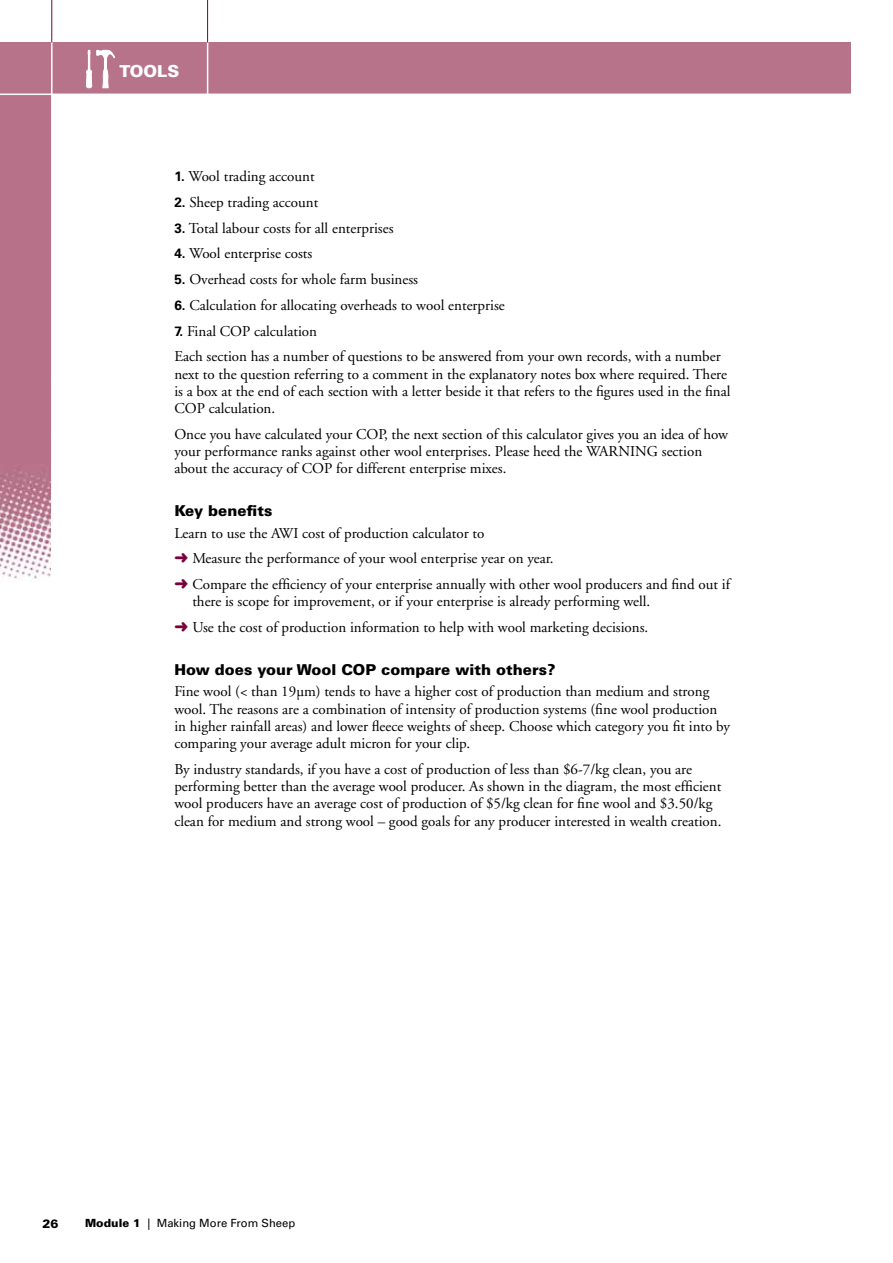
<style>
.page{position:relative;width:893px;height:1263px;background:#fff}
.page>*{position:absolute;margin:0;border:0;box-sizing:border-box;transform-origin:0 0}
.t1{font:900 16.5px "Univers";color:#fff}
.t2{font:15px/17.2px "Adobe Garamond";color:#000}
.t3{font:900 15px "Univers";color:#000}
.t4{font:900 12px "Univers";color:#000}
.t5{font:11.25px "Univers";color:#000}
.s1{font-family:"Univers";font-weight:700;font-size:13.5px}
.s2{color:#7a003c}
.s3{font-weight:900}
</style>
<div class="page">
<img style="left:0;top:95px;width:51px;height:484px">
<div style="left:0;top:43px;width:850px;height:51px;background:#b77389"></div>
<hr style="left:207px;top:42px;width:1px;height:54px;background:#fff">
<hr style="left:51px;top:39px;width:2px;height:538px;background:#fff">
<hr style="left:51px;top:0;width:1px;height:43px;background:#7a003c">
<hr style="left:207px;top:0;width:1px;height:43px;background:#7a003c">
<svg style="left:86px;top:50px;width:29px;height:38px"></svg>
<p class="t1" style="left:119px;top:61px;width:61px">TOOLS</p>
<p class="t2" style="left:174px;top:168px;width:142px"><span class="s1">1.</span> Wool trading account</p>
<p class="t2" style="left:174px;top:194px;width:146px"><span class="s1">2.</span> Sheep trading account</p>
<p class="t2" style="left:174px;top:220px;width:221px"><span class="s1">3.</span> Total labour costs for all enterprises</p>
<p class="t2" style="left:174px;top:245px;width:139px"><span class="s1">4.</span> Wool enterprise costs</p>
<p class="t2" style="left:174px;top:271px;width:245px"><span class="s1">5.</span> Overhead costs for whole farm business</p>
<p class="t2" style="left:174px;top:297px;width:332px"><span class="s1">6.</span> Calculation for allocating overheads to wool enterprise</p>
<p class="t2" style="left:174px;top:318px;width:548px;line-height:25.8px"><span class="s1">7.</span> Final COP calculation<br>Each section has a number of questions to be answered from your own records, with a number</p>
<p class="t2" style="left:174px;top:366px;width:558px">next to the question referring to a comment in the explanatory notes box where required. There is a box at the end of each section with a letter beside it that refers to the figures used in the final<br>COP calculation.</p>
<p class="t2" style="left:174px;top:426px;width:555px">Once you have calculated your COP, the next section of this calculator gives you an idea of how your performance ranks against other wool enterprises. Please heed the WARNING section about the accuracy of COP for different enterprise mixes.</p>
<p class="t3" style="left:174px;top:501px;width:100px">Key benefits</p>
<p class="t2" style="left:174px;top:520px;width:557px;line-height:25.8px">Learn to use the AWI cost of production calculator to<br><span class="s2">➜</span> Measure the performance of your wool enterprise year on year.<br><span class="s2">➜</span> Compare the efficiency of your enterprise annually with other wool producers and find out if</p>
<p class="t2" style="left:174px;top:589px;width:477px;line-height:25.8px;text-align:right">there is scope for improvement, or if your enterprise is already performing well.<br><span class="s2">➜</span> Use the cost of production information to help with wool marketing decisions.</p>
<p class="t3" style="left:174px;top:660px;width:383px">How does your Wool COP compare with others?</p>
<p class="t2" style="left:174px;top:683px;width:557px">Fine wool (&lt; than 19µm) tends to have a higher cost of production than medium and strong wool. The reasons are a combination of intensity of production systems (fine wool production in higher rainfall areas) and lower fleece weights of sheep. Choose which category you fit into by comparing your average adult micron for your clip.</p>
<p class="t2" style="left:174px;top:761px;width:549px">By industry standards, if you have a cost of production of less than $6-7/kg clean, you are performing better than the average wool producer. As shown in the diagram, the most efficient wool producers have an average cost of production of $5/kg clean for fine wool and $3.50/kg clean for medium and strong wool – good goals for any producer interested in wealth creation.</p>
<p class="t4" style="left:43px;top:1216px;width:18px">26</p>
<p class="t5" style="left:85px;top:1217px;width:212px"><span class="s3">Module 1</span> | Making More From Sheep</p>
</div>
